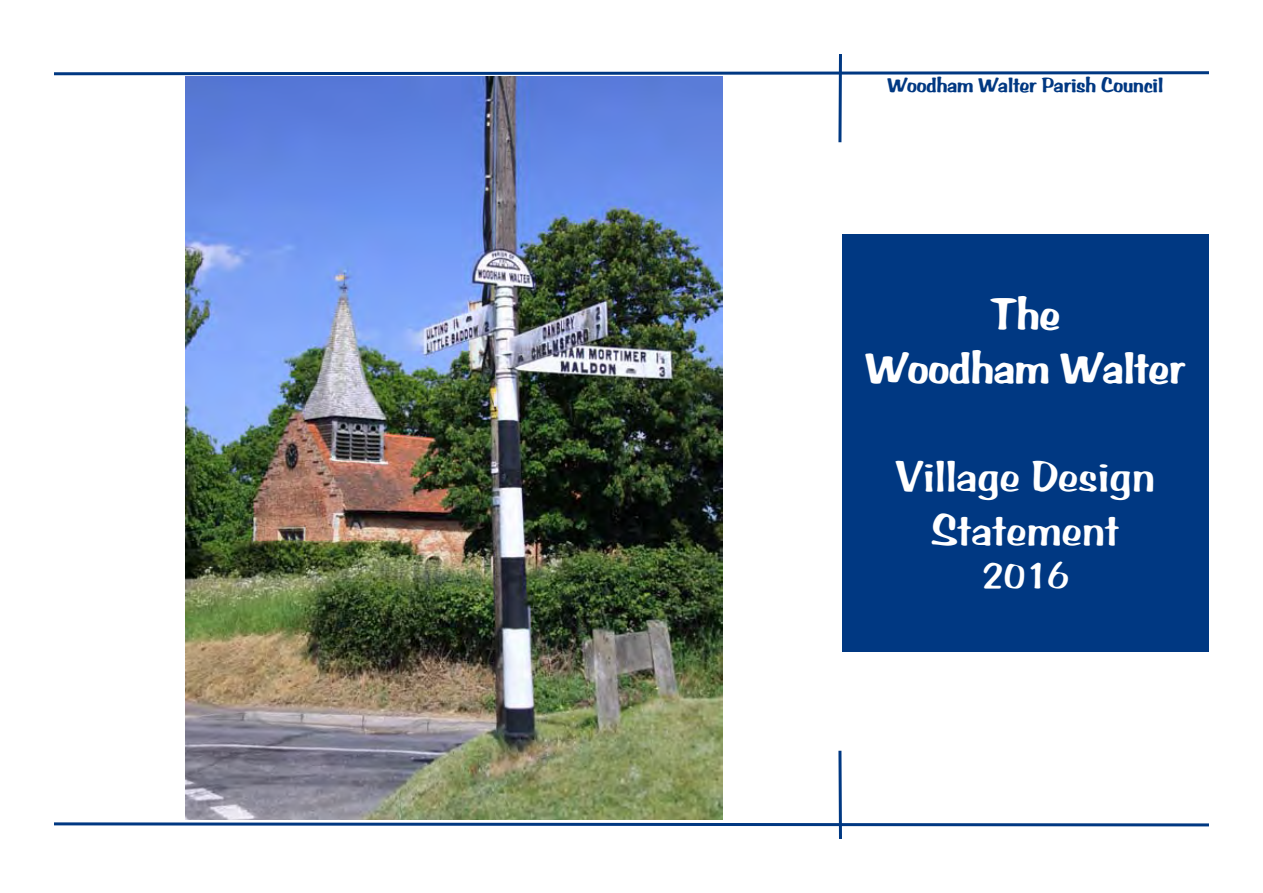
<style>
.page{position:relative;width:1263px;height:893px;background:#fff}
.page>*{position:absolute;margin:0;border:0;box-sizing:border-box;transform-origin:0 0}
.t1{font:45px/54px "BRADDON";color:#fff;text-align:center}
.t2{font:45px/54px "BRADDON Bold";color:#fff;text-align:center}
.t3{font:36px "BRADDON";color:#fff}
.t4{font:21px "BRADDON Bold";color:#003882}
</style>
<div class="page">
<div style="left:842px;top:234px;width:367px;height:418px;background:#003882"></div>
<svg style="left:54px;top:748px;width:1155px;height:91px"></svg>
<svg style="left:54px;top:54px;width:1155px;height:91px"></svg>
<img style="left:186px;top:77px;width:537px;height:743px">
<p class="t4" style="left:888px;top:72px;width:277px">Woodham Walter Parish Council</p>
<h1 class="t2" style="left:866px;top:287px;width:320px">The<br>Woodham Walter</h1>
<h1 class="t1" style="left:896px;top:449px;width:260px">Village Design<br>Statement</h1>
<h2 class="t3" style="left:982px;top:555px;width:88px">2016</h2>
</div>
